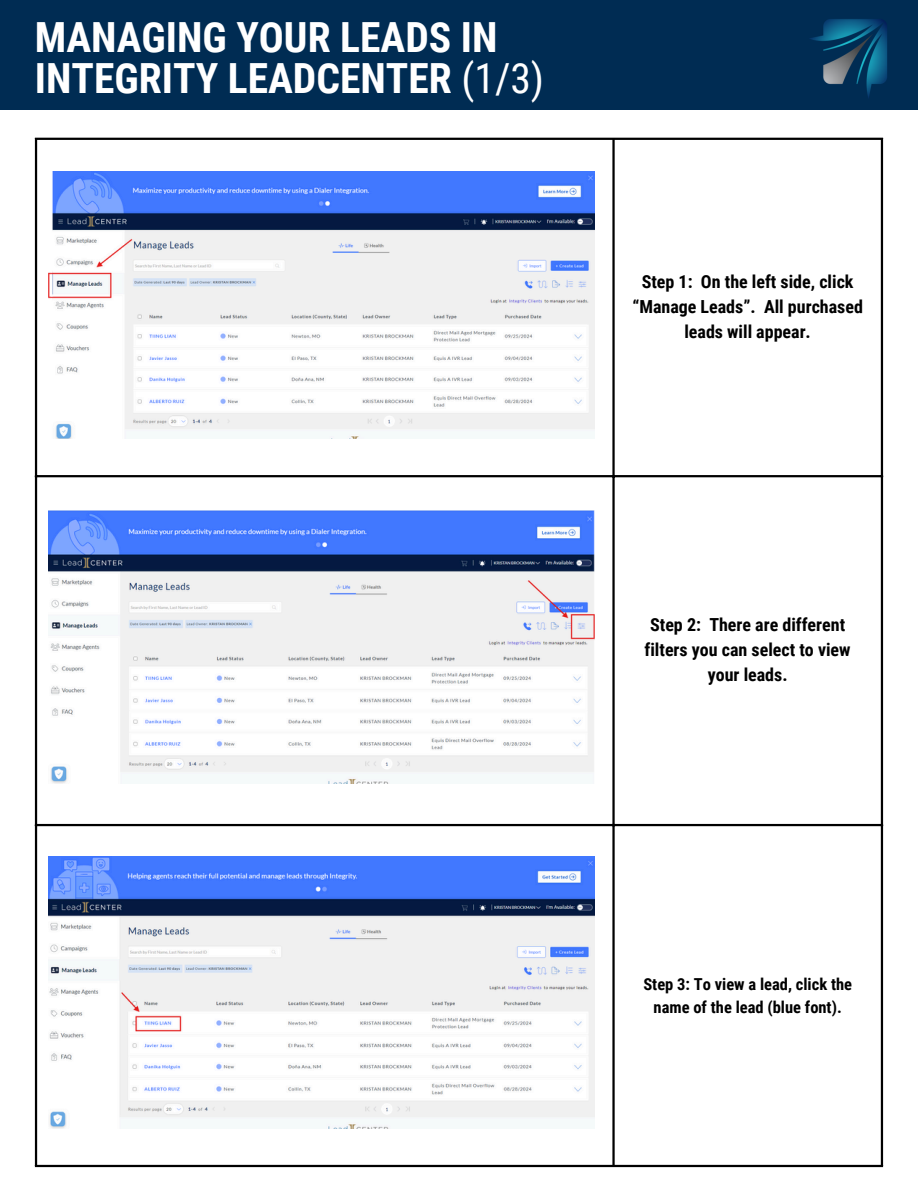
<style>
.page{position:relative;width:918px;height:1188px;background:#fff}
.page>*{position:absolute;margin:0;border:0;box-sizing:border-box;transform-origin:0 0}
.t1{font:700 41.55px/41.7px "Roboto Condensed";color:#fff}
.t2{font:700 18px/24.8px "Roboto Condensed";color:#000;text-align:center}
.t3{font:700 16.5px/22.5px "Roboto Condensed";color:#000;text-align:center}
.s1{font-weight:400}
</style>
<div class="page">
<hr style="left:35px;top:140px;width:2px;height:1025px;background:#000">
<hr style="left:612px;top:140px;width:3px;height:1025px;background:#000">
<hr style="left:881px;top:140px;width:2px;height:1025px;background:#000">
<hr style="left:35px;top:138px;width:848px;height:2px;background:#000">
<hr style="left:35px;top:475px;width:848px;height:2px;background:#000">
<hr style="left:35px;top:824px;width:848px;height:2px;background:#000">
<hr style="left:35px;top:1165px;width:848px;height:2px;background:#000">
<div style="left:0;top:0;width:918px;height:110px;background:#002c53"></div>
<img style="left:810px;top:19px;width:77px;height:79px">
<img style="left:48px;top:511px;width:546px;height:273px">
<img style="left:48px;top:856px;width:546px;height:272px">
<img style="left:48px;top:172px;width:546px;height:266px">
<p class="t1" style="left:35px;top:17px;width:511px">MANAGING YOUR LEADS IN<br>INTEGRITY LEADCENTER <span class="s1">(1/3)</span></p>
<h1 class="t2" style="left:632px;top:270px;width:232px">Step 1: On the left side, click “Manage Leads”. All purchased leads will appear.</h1>
<p class="t2" style="left:645px;top:613px;width:208px">Step 2: There are different filters you can select to view your leads.</p>
<p class="t3" style="left:643px;top:974px;width:210px">Step 3: To view a lead, click the name of the lead (blue font).</p>
</div>
